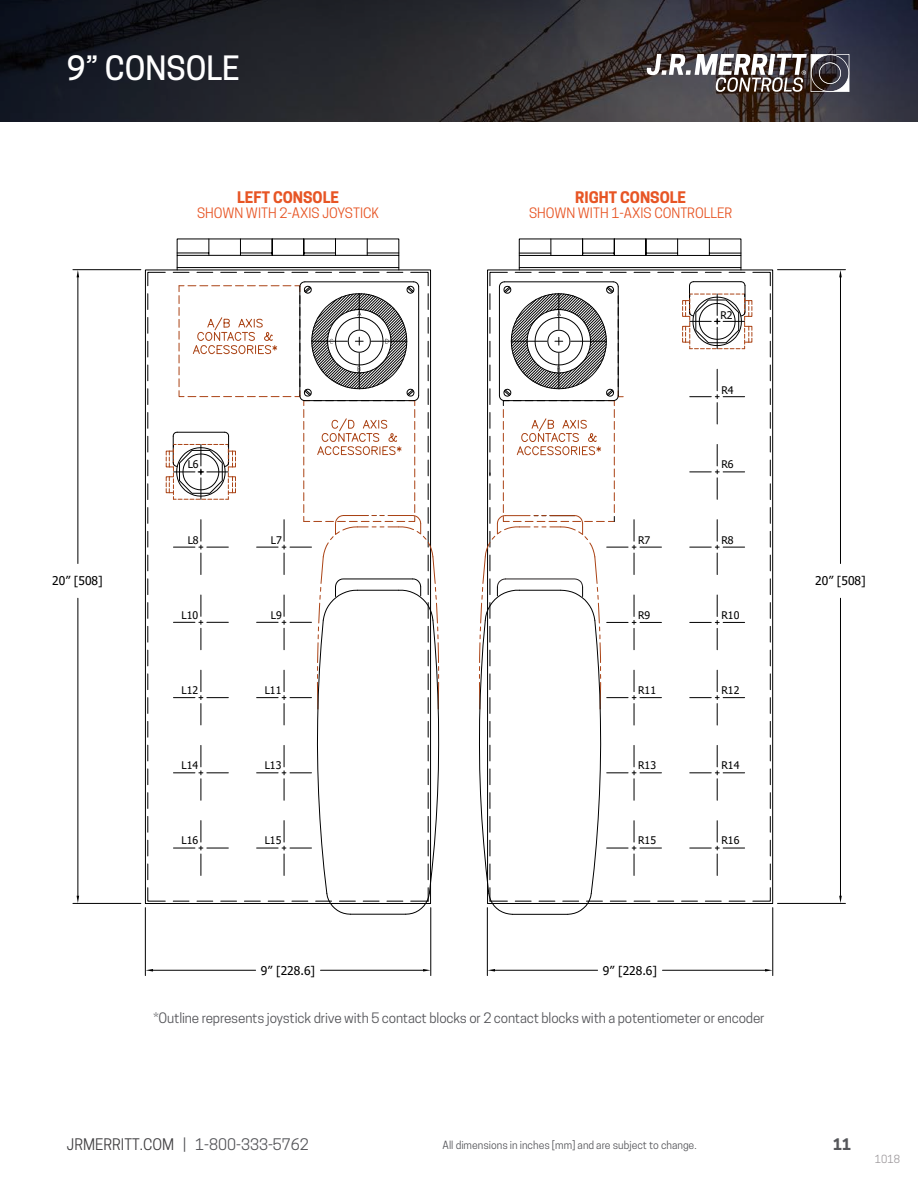
<style>
.page{position:relative;width:918px;height:1188px;background:#fff}
.page>*{position:absolute;margin:0;border:0;box-sizing:border-box;transform-origin:0 0}
.t1{font:500 31.5px "Cooper Hewitt";color:#fff}
.t2{font:15px "Cooper Hewitt";color:#55565a}
.t3{font:700 15px "Cooper Hewitt";color:#e75525}
.t4{font:700 15px "Cooper Hewitt";color:#55565a}
.t5{font:13.5px "Cooper Hewitt";letter-spacing:-.01em;color:#55565a}
.t6{font:13.5px "Cooper Hewitt";color:#e75525}
.t7{font:12px "Tahoma";color:#000}
.t8{font:10.5px "Tahoma";color:#000}
.t9{font:10.5px "Cooper Hewitt";color:#55565a}
.t10{font:10.5px "Cooper Hewitt";color:#9c989b}
.s1{color:#414042}
</style>
<div class="page">
<img style="left:0;top:0;width:918px;height:122px">
<svg style="left:647px;top:54px;width:202px;height:38px"></svg>
<div style="left:177px;top:239px;width:222px;height:17px;border:1px solid #000"></div>
<hr style="left:177px;top:267px;width:222px;height:1px;background:#000">
<svg style="left:367px;top:239px;width:1px;height:16px"></svg>
<hr style="left:304px;top:253px;width:32px;height:1px;background:#000">
<svg style="left:335px;top:239px;width:1px;height:16px"></svg>
<svg style="left:303px;top:239px;width:1px;height:16px"></svg>
<svg style="left:209px;top:239px;width:1px;height:16px"></svg>
<hr style="left:177px;top:253px;width:32px;height:1px;background:#000">
<svg style="left:240px;top:239px;width:1px;height:16px"></svg>
<svg style="left:272px;top:239px;width:1px;height:16px"></svg>
<hr style="left:240px;top:253px;width:32px;height:1px;background:#000">
<hr style="left:367px;top:253px;width:32px;height:1px;background:#000">
<svg style="left:147px;top:272px;width:292px;height:643px"></svg>
<svg style="left:682px;top:901px;width:15px;height:1px"></svg>
<svg style="left:705px;top:901px;width:16px;height:1px"></svg>
<svg style="left:729px;top:901px;width:16px;height:1px"></svg>
<svg style="left:752px;top:887px;width:19px;height:15px"></svg>
<svg style="left:770px;top:864px;width:1px;height:16px"></svg>
<svg style="left:770px;top:840px;width:1px;height:16px"></svg>
<svg style="left:770px;top:816px;width:1px;height:16px"></svg>
<svg style="left:770px;top:793px;width:1px;height:15px"></svg>
<svg style="left:770px;top:769px;width:1px;height:16px"></svg>
<svg style="left:770px;top:745px;width:1px;height:16px"></svg>
<svg style="left:770px;top:721px;width:1px;height:16px"></svg>
<svg style="left:770px;top:698px;width:1px;height:15px"></svg>
<svg style="left:770px;top:674px;width:1px;height:16px"></svg>
<svg style="left:770px;top:650px;width:1px;height:16px"></svg>
<svg style="left:770px;top:626px;width:1px;height:16px"></svg>
<svg style="left:770px;top:603px;width:1px;height:15px"></svg>
<svg style="left:770px;top:579px;width:1px;height:16px"></svg>
<svg style="left:770px;top:555px;width:1px;height:16px"></svg>
<svg style="left:770px;top:531px;width:1px;height:16px"></svg>
<svg style="left:770px;top:508px;width:1px;height:15px"></svg>
<svg style="left:770px;top:484px;width:1px;height:16px"></svg>
<svg style="left:770px;top:460px;width:1px;height:16px"></svg>
<svg style="left:770px;top:436px;width:1px;height:16px"></svg>
<svg style="left:770px;top:413px;width:1px;height:15px"></svg>
<svg style="left:770px;top:389px;width:1px;height:16px"></svg>
<svg style="left:770px;top:365px;width:1px;height:16px"></svg>
<div style="left:519px;top:239px;width:222px;height:17px;border:1px solid #000"></div>
<hr style="left:519px;top:267px;width:222px;height:1px;background:#000">
<svg style="left:551px;top:239px;width:1px;height:16px"></svg>
<hr style="left:583px;top:253px;width:31px;height:1px;background:#000">
<svg style="left:582px;top:239px;width:1px;height:16px"></svg>
<svg style="left:614px;top:239px;width:1px;height:16px"></svg>
<svg style="left:709px;top:239px;width:1px;height:16px"></svg>
<hr style="left:709px;top:253px;width:32px;height:1px;background:#000">
<svg style="left:677px;top:239px;width:1px;height:16px"></svg>
<svg style="left:646px;top:239px;width:1px;height:16px"></svg>
<hr style="left:646px;top:253px;width:32px;height:1px;background:#000">
<hr style="left:519px;top:253px;width:32px;height:1px;background:#000">
<svg style="left:690px;top:821px;width:55px;height:54px"></svg>
<svg style="left:690px;top:745px;width:55px;height:55px"></svg>
<svg style="left:690px;top:670px;width:55px;height:55px"></svg>
<svg style="left:690px;top:595px;width:55px;height:55px"></svg>
<svg style="left:690px;top:520px;width:55px;height:55px"></svg>
<svg style="left:690px;top:444px;width:55px;height:55px"></svg>
<svg style="left:690px;top:369px;width:55px;height:55px"></svg>
<svg style="left:479px;top:272px;width:195px;height:643px"></svg>
<svg style="left:682px;top:272px;width:89px;height:85px"></svg>
<hr style="left:778px;top:269px;width:67px;height:1px;background:#000">
<hr style="left:778px;top:903px;width:67px;height:1px;background:#000">
<svg style="left:839px;top:270px;width:3px;height:7px"></svg>
<hr style="left:840px;top:276px;width:1px;height:288px;background:#000">
<svg style="left:839px;top:896px;width:3px;height:7px"></svg>
<hr style="left:840px;top:598px;width:1px;height:299px;background:#000">
<hr style="left:73px;top:269px;width:68px;height:1px;background:#000">
<hr style="left:73px;top:903px;width:68px;height:1px;background:#000">
<svg style="left:77px;top:270px;width:2px;height:7px"></svg>
<hr style="left:78px;top:276px;width:1px;height:288px;background:#000">
<svg style="left:77px;top:896px;width:2px;height:7px"></svg>
<hr style="left:78px;top:598px;width:1px;height:299px;background:#000">
<hr style="left:773px;top:908px;width:1px;height:68px;background:#000">
<hr style="left:487px;top:908px;width:1px;height:68px;background:#000">
<svg style="left:765px;top:969px;width:8px;height:3px"></svg>
<hr style="left:662px;top:970px;width:104px;height:1px;background:#000">
<svg style="left:488px;top:969px;width:7px;height:3px"></svg>
<hr style="left:494px;top:970px;width:104px;height:1px;background:#000">
<hr style="left:431px;top:908px;width:1px;height:68px;background:#000">
<hr style="left:145px;top:908px;width:1px;height:68px;background:#000">
<svg style="left:423px;top:969px;width:8px;height:3px"></svg>
<hr style="left:321px;top:970px;width:103px;height:1px;background:#000">
<svg style="left:146px;top:969px;width:7px;height:3px"></svg>
<hr style="left:152px;top:970px;width:104px;height:1px;background:#000">
<h1 class="t1" style="left:67px;top:49px;width:174px">9” CONSOLE</h1>
<p class="t3" style="left:237px;top:188px;width:104px">LEFT CONSOLE</p>
<p class="t6" style="left:197px;top:205px;width:183px">SHOWN WITH 2-AXIS JOYSTICK</p>
<p class="t3" style="left:575px;top:188px;width:113px">RIGHT CONSOLE</p>
<p class="t6" style="left:529px;top:205px;width:205px">SHOWN WITH 1-AXIS CONTROLLER</p>
<p class="t8" style="left:720px;top:308px;width:14px">R2</p>
<p class="t8" style="left:721px;top:383px;width:14px">R4</p>
<p class="t8" style="left:188px;top:458px;width:12px">L6</p>
<p class="t8" style="left:721px;top:458px;width:14px">R6</p>
<p class="t8" style="left:188px;top:533px;width:12px">L8</p>
<p class="t8" style="left:271px;top:533px;width:12px">L7</p>
<p class="t8" style="left:638px;top:533px;width:14px">R7</p>
<p class="t8" style="left:721px;top:533px;width:14px">R8</p>
<p class="t7" style="left:52px;top:573px;width:52px">20” [508]</p>
<p class="t7" style="left:815px;top:573px;width:52px">20” [508]</p>
<p class="t8" style="left:182px;top:608px;width:18px">L10</p>
<p class="t8" style="left:271px;top:608px;width:12px">L9</p>
<p class="t8" style="left:638px;top:608px;width:14px">R9</p>
<p class="t8" style="left:721px;top:608px;width:19px">R10</p>
<p class="t8" style="left:182px;top:683px;width:18px">L12</p>
<p class="t8" style="left:265px;top:683px;width:18px">L11</p>
<p class="t8" style="left:638px;top:683px;width:19px">R11</p>
<p class="t8" style="left:721px;top:683px;width:19px">R12</p>
<p class="t8" style="left:182px;top:758px;width:18px">L14</p>
<p class="t8" style="left:265px;top:758px;width:18px">L13</p>
<p class="t8" style="left:638px;top:758px;width:19px">R13</p>
<p class="t8" style="left:721px;top:758px;width:19px">R14</p>
<p class="t8" style="left:182px;top:833px;width:18px">L16</p>
<p class="t8" style="left:265px;top:833px;width:18px">L15</p>
<p class="t8" style="left:638px;top:833px;width:19px">R15</p>
<p class="t8" style="left:721px;top:833px;width:19px">R16</p>
<p class="t7" style="left:261px;top:962px;width:56px">9” [228.6]</p>
<p class="t7" style="left:603px;top:962px;width:56px">9” [228.6]</p>
<p class="t5" style="left:153px;top:1010px;width:613px">*Outline represents joystick drive with 5 contact blocks or 2 contact blocks with a potentiometer or encoder</p>
<p class="t2" style="left:67px;top:1135px;width:243px"><span class="s1">JRMERRITT.COM</span> | 1-800-333-5762</p>
<p class="t9" style="left:443px;top:1138px;width:255px">All dimensions in inches [mm] and are subject to change.</p>
<p class="t4" style="left:833px;top:1136px;width:19px">11</p>
<p class="t10" style="left:875px;top:1153px;width:27px">1018</p>
</div>
